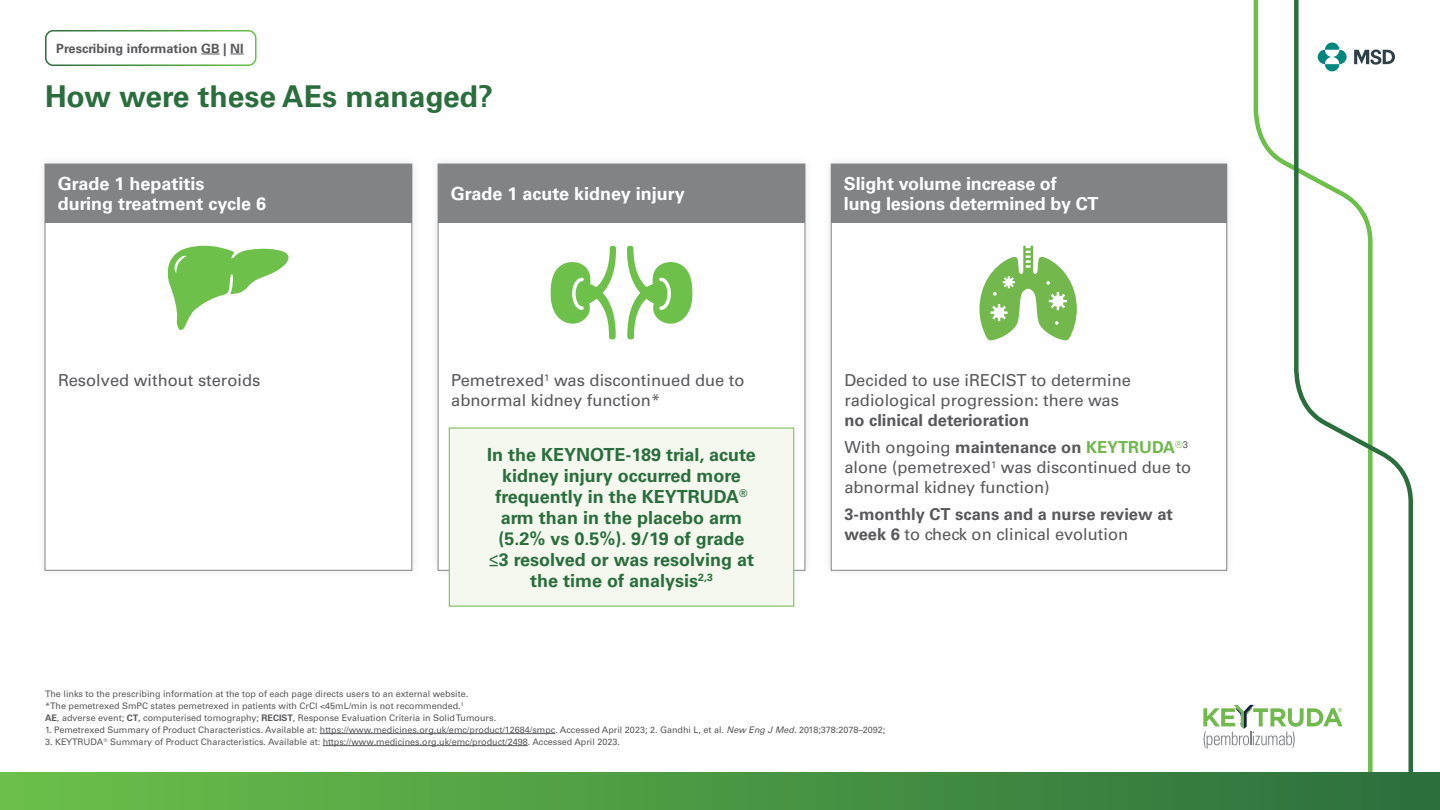
<style>
.page{position:relative;width:1440px;height:810px;background:#fff}
.page>*{position:absolute;margin:0;border:0;box-sizing:border-box;transform-origin:0 0}
.t1{font:700 30px "Univers LT Std";color:#2b6e3d}
.t2{font:700 18px/21px "Univers LT Std";color:#2b6e3d;text-align:center}
.t3{font:700 18px/19.5px "Univers LT Std";letter-spacing:-.01em;color:#fff}
.t4{font:16.5px/19.8px "Univers LT Std";color:#59595c}
.t5{font:700 16.5px/27.3px "Univers LT Std";color:#59595c}
.t6{font:700 12.75px "Univers LT Std";color:#59595c}
.t7{font:9px/12px "Univers LT Std";color:#59595c}
.s1{font-weight:400}
.s2{color:#71b84c}
.s3{font-weight:700}
.s4{font-style:italic}
</style>
<div class="page">
<svg style="left:1253px;top:0;width:38px;height:169px"></svg>
<svg style="left:1291px;top:0;width:122px;height:772px"></svg>
<div style="left:0;top:772px;width:1440px;height:38px;background:linear-gradient(to right,#6bc04a,#2c6e3d)"></div>
<div style="left:1195px;top:699px;width:154px;height:54px;background:#fff"></div>
<svg style="left:1203px;top:705px;width:140px;height:44px"></svg>
<svg style="left:1318px;top:43px;width:29px;height:28px"></svg>
<svg style="left:1354px;top:49px;width:41px;height:16px"></svg>
<div style="left:45px;top:30px;width:211px;height:36px;border:2px solid #fff;border-radius:8px"></div>
<svg style="left:201px;top:54px;width:19px;height:1px"></svg>
<svg style="left:230px;top:54px;width:14px;height:1px"></svg>
<div style="left:36px;top:155px;width:384px;height:424px;background:#818385;opacity:.2"></div>
<div style="left:45px;top:164px;width:367px;height:406px;background:#fff"></div>
<div style="left:429px;top:155px;width:385px;height:424px;background:#818385;opacity:.2"></div>
<div style="left:438px;top:164px;width:367px;height:406px;background:#fff"></div>
<div style="left:822px;top:155px;width:414px;height:424px;background:#818385;opacity:.2"></div>
<div style="left:831px;top:164px;width:396px;height:406px;background:#fff"></div>
<div style="left:45px;top:164px;width:367px;height:59px;background:#818385"></div>
<div style="left:438px;top:164px;width:367px;height:59px;background:#818385"></div>
<div style="left:831px;top:164px;width:396px;height:59px;background:#818385"></div>
<div style="left:449px;top:428px;width:345px;height:178px;background:#f4f8ef"></div>
<div style="left:449px;top:428px;width:345px;height:178px;border:1px solid #71b84c"></div>
<hr style="left:320px;top:733px;width:235px;height:1px;background:#59595c">
<hr style="left:323px;top:745px;width:205px;height:1px;background:#59595c">
<svg style="left:168px;top:246px;width:121px;height:84px"></svg>
<svg style="left:627px;top:246px;width:66px;height:93px"></svg>
<svg style="left:550px;top:246px;width:66px;height:93px"></svg>
<svg style="left:979px;top:246px;width:98px;height:94px"></svg>
<h3 class="t6" style="left:56px;top:41px;width:189px">Prescribing information GB | NI</h3>
<h1 class="t1" style="left:45px;top:79px;width:450px">How were these AEs managed?</h1>
<h2 class="t3" style="left:58px;top:174px;width:210px">Grade 1 hepatitis<br>during treatment cycle 6</h2>
<h2 class="t3" style="left:451px;top:184px;width:236px">Grade 1 acute kidney injury</h2>
<h2 class="t3" style="left:844px;top:174px;width:256px">Slight volume increase of lung lesions determined by CT</h2>
<h3 class="t4" style="left:58px;top:371px;width:204px">Resolved without steroids</h3>
<h3 class="t4" style="left:451px;top:371px;width:295px">Pemetrexed<sup>1</sup> was discontinued due to abnormal kidney function*</h3>
<h3 class="t4" style="left:844px;top:371px;width:288px">Decided to use iRECIST to determine radiological progression: there was</h3>
<h3 class="t5" style="left:844px;top:407px;width:345px">no clinical deterioration<br><span class="s1">With ongoing</span> maintenance on <span class="s2">KEYTRUDA</span><sup>®</sup><sup>3</sup></h3>
<h3 class="t4" style="left:844px;top:457px;width:348px">alone (pemetrexed<sup>1</sup> was discontinued due to abnormal kidney function)</h3>
<h3 class="t5" style="left:844px;top:505px;width:330px;line-height:19.8px">3-monthly CT scans and a nurse review at week 6 <span class="s1">to check on clinical evolution</span></h3>
<h2 class="t2" style="left:487px;top:444px;width:270px">In the KEYNOTE-189 trial, acute kidney injury occurred more frequently in the KEYTRUDA<sup>® </sup>arm than in the placebo arm (5.2% vs 0.5%). 9/19 of grade ≤3 resolved or was resolving at the time of analysis<sup>2,3</sup></h2>
<p class="t7" style="left:45px;top:688px;width:453px">The links to the prescribing information at the top of each page directs users to an external website.<br>*The pemetrexed SmPC states pemetrexed in patients with CrCl &lt;45mL/min is not recommended.<sup>1<br></sup><span class="s3">AE</span>, adverse event; <span class="s3">CT</span>, computerised tomography; <span class="s3">RECIST</span>, Response Evaluation Criteria in Solid Tumours.</p>
<p class="t7" style="left:45px;top:724px;width:842px">1. Pemetrexed Summary of Product Characteristics. Available at: https://www.medicines.org.uk/emc/product/12684/smpc. Accessed April 2023; 2. Gandhi L, et al. <span class="s4">New Eng J Med</span>. 2018;378:2078–2092;</p>
<p class="t7" style="left:45px;top:736px;width:576px">3. KEYTRUDA<sup>®</sup> Summary of Product Characteristics. Available at: https://www.medicines.org.uk/emc/product/2498. Accessed April 2023.</p>
</div>
